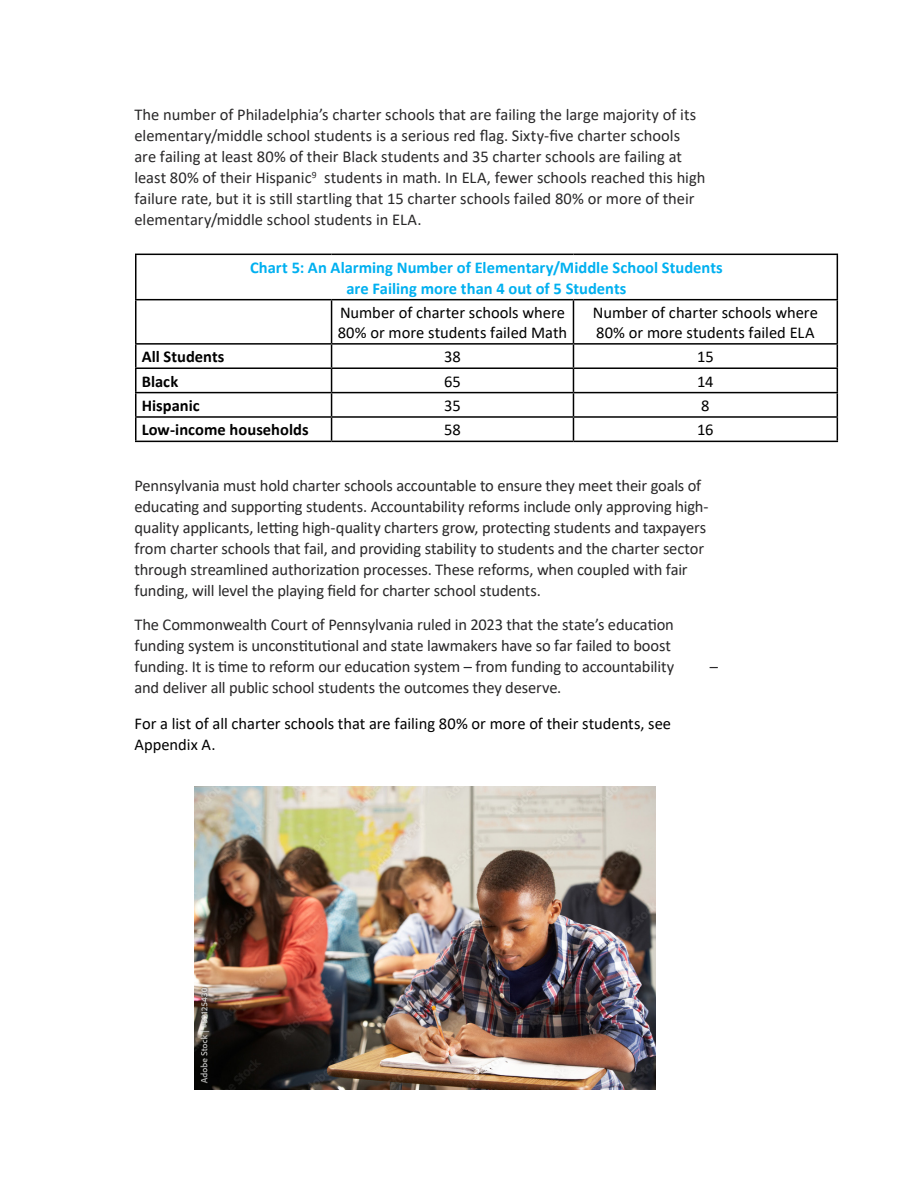
<style>
.page{position:relative;width:918px;height:1188px;background:#fff}
.page>*{position:absolute;margin:0;border:0;box-sizing:border-box;transform-origin:0 0}
.t1{font:16.5px/21px "Calibri";letter-spacing:-.01em;color:#292829}
.t2{font:16.5px/19.8px "Calibri";color:#000}
.t3{font:700 16.5px/21px "Calibri";color:#00b0f0;text-align:center}
.t4{font:700 16.5px "Calibri";color:#000}
</style>
<div class="page">
<hr style="left:135px;top:254px;width:197px;height:1px;background:#000">
<hr style="left:135px;top:255px;width:1px;height:44px;background:#000">
<hr style="left:332px;top:254px;width:241px;height:1px;background:#000">
<hr style="left:573px;top:254px;width:265px;height:1px;background:#000">
<hr style="left:837px;top:255px;width:1px;height:44px;background:#000">
<hr style="left:135px;top:299px;width:197px;height:1px;background:#000">
<hr style="left:135px;top:300px;width:1px;height:43px;background:#000">
<hr style="left:332px;top:299px;width:241px;height:1px;background:#000">
<hr style="left:331px;top:300px;width:1px;height:43px;background:#000">
<hr style="left:573px;top:299px;width:265px;height:1px;background:#000">
<hr style="left:573px;top:300px;width:1px;height:43px;background:#000">
<hr style="left:837px;top:300px;width:1px;height:43px;background:#000">
<hr style="left:135px;top:343px;width:197px;height:2px;background:#000">
<hr style="left:332px;top:343px;width:241px;height:2px;background:#000">
<hr style="left:573px;top:343px;width:265px;height:2px;background:#000">
<hr style="left:135px;top:367px;width:197px;height:2px;background:#000">
<hr style="left:332px;top:367px;width:241px;height:2px;background:#000">
<hr style="left:573px;top:367px;width:265px;height:2px;background:#000">
<hr style="left:135px;top:392px;width:197px;height:1px;background:#000">
<hr style="left:332px;top:392px;width:241px;height:1px;background:#000">
<hr style="left:573px;top:392px;width:265px;height:1px;background:#000">
<hr style="left:135px;top:416px;width:197px;height:2px;background:#000">
<svg style="left:135px;top:345px;width:1px;height:96px"></svg>
<hr style="left:332px;top:416px;width:241px;height:2px;background:#000">
<svg style="left:331px;top:345px;width:1px;height:96px"></svg>
<hr style="left:573px;top:416px;width:265px;height:2px;background:#000">
<svg style="left:573px;top:345px;width:1px;height:96px"></svg>
<svg style="left:837px;top:345px;width:1px;height:96px"></svg>
<hr style="left:135px;top:441px;width:197px;height:1px;background:#000">
<hr style="left:332px;top:441px;width:241px;height:1px;background:#000">
<hr style="left:573px;top:441px;width:265px;height:1px;background:#000">
<img style="left:194px;top:786px;width:462px;height:304px">
<p class="t1" style="left:134px;top:104px;width:573px">The number of Philadelphia’s charter schools that are failing the large majority of its elementary/middle school students is a serious red flag. Sixty-five charter schools are failing at least 80% of their Black students and 35 charter schools are failing at least 80% of their Hispanic<sup>9</sup> students in math. In ELA, fewer schools reached this high failure rate, but it is still startling that 15 charter schools failed 80% or more of their elementary/middle school students in ELA.</p>
<p class="t3" style="left:250px;top:256px;width:474px">Chart 5: An Alarming Number of Elementary/Middle School Students are Failing more than 4 out of 5 Students</p>
<p class="t2" style="left:338px;top:302px;width:231px">Number of charter schools where<br>80% or more students failed Math</p>
<p class="t2" style="left:593px;top:302px;width:226px">Number of charter schools where<br>80% or more students failed ELA</p>
<p class="t4" style="left:142px;top:345px;width:84px">All Students</p>
<p class="t2" style="left:444px;top:346px;width:18px">38</p>
<p class="t2" style="left:697px;top:346px;width:18px">15</p>
<p class="t4" style="left:142px;top:369px;width:38px">Black</p>
<p class="t2" style="left:444px;top:371px;width:18px">65</p>
<p class="t2" style="left:697px;top:371px;width:18px">14</p>
<p class="t4" style="left:142px;top:394px;width:60px">Hispanic</p>
<p class="t2" style="left:444px;top:395px;width:18px">35</p>
<p class="t2" style="left:701px;top:395px;width:10px">8</p>
<p class="t4" style="left:142px;top:418px;width:169px">Low-income households</p>
<p class="t2" style="left:444px;top:420px;width:18px">58</p>
<p class="t2" style="left:697px;top:420px;width:18px">16</p>
<p class="t1" style="left:134px;top:474px;width:576px">Pennsylvania must hold charter schools accountable to ensure they meet their goals of educating and supporting students. Accountability reforms include only approving high&shy;quality applicants, letting high-quality charters grow, protecting students and taxpayers from charter schools that fail, and providing stability to students and the charter sector through streamlined authorization processes. These reforms, when coupled with fair funding, will level the playing field for charter school students.</p>
<p class="t1" style="left:134px;top:614px;width:541px">The Commonwealth Court of Pennsylvania ruled in 2023 that the state’s education funding system is unconstitutional and state lawmakers have so far failed to boost funding. It is time to reform our education system – from funding to accountability</p>
<p class="t1" style="left:710px;top:656px;width:10px">–</p>
<p class="t1" style="left:134px;top:677px;width:428px">and deliver all public school students the outcomes they deserve.</p>
<p class="t2" style="left:134px;top:712px;width:538px;line-height:21.8px">For a list of all charter schools that are failing 80% or more of their students, see<br>Appendix A.</p>
</div>
